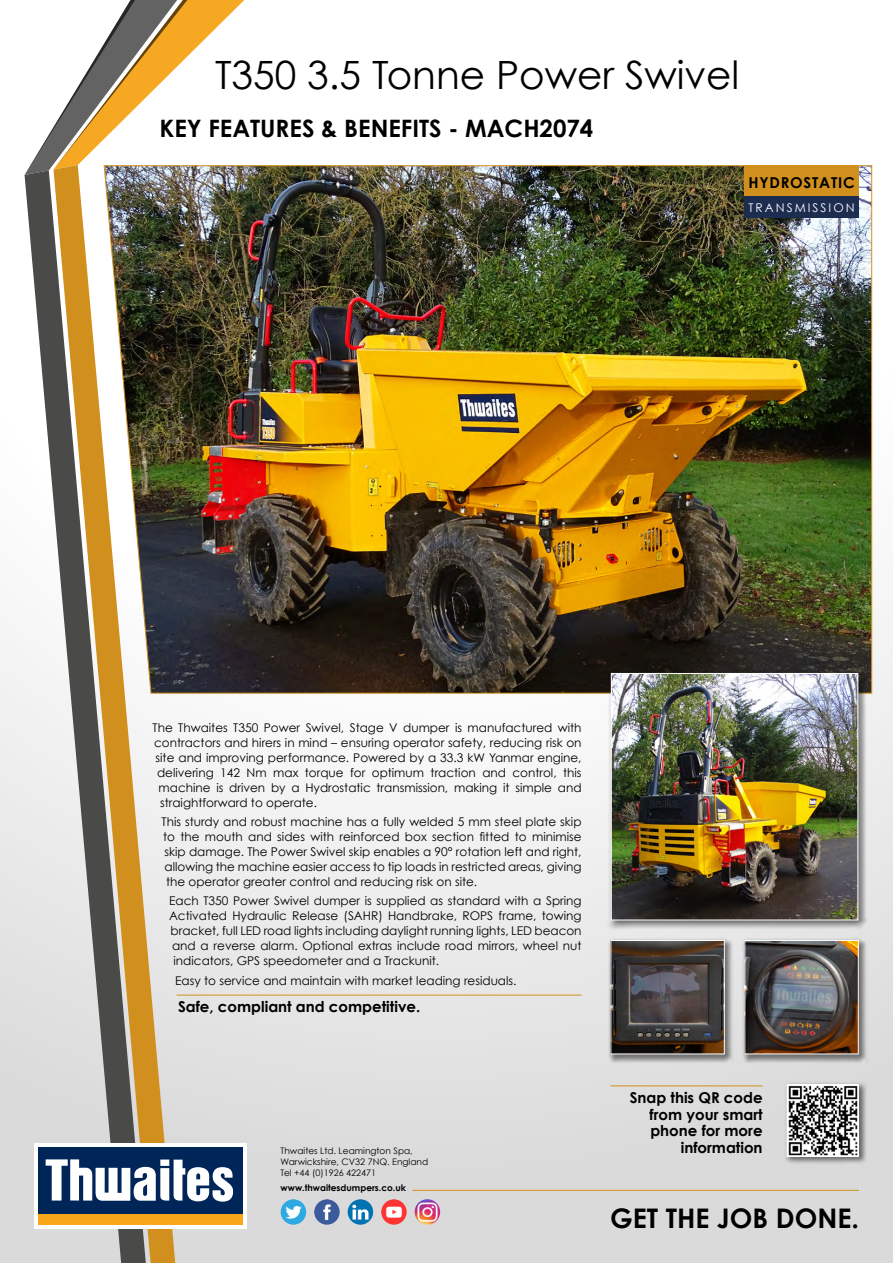
<style>
.page{position:relative;width:893px;height:1263px;background:#fff}
.page>*{position:absolute;margin:0;border:0;box-sizing:border-box;transform-origin:0 0}
.t1{font:39px "Century Gothic";color:#000}
.t2{font:700 27px "Century Gothic";color:#000}
.t3{font:700 24px "Century Gothic";color:#000}
.t4{font:700 15px/16.5px "Century Gothic";color:#000;text-align:right}
.t5{font:700 15px "Century Gothic";letter-spacing:.05em;color:#000}
.t6{font:12px/15px "Century Gothic";color:#000;text-align:justify}
.t7{font:12px "Century Gothic";letter-spacing:.17em;color:#fff}
.t8{font:9px/10.8px "Century Gothic";color:#000}
.t9{font:700 9px "Century Gothic";color:#000}
</style>
<div class="page">
<div style="left:0;top:0;width:893px;height:1263px;background:linear-gradient(to bottom,#fff,#ddd)"></div>
<svg style="left:146px;top:694px;width:29px;height:569px;fill:#e8e8e8"></svg>
<svg style="left:25px;top:175px;width:121px;height:1088px"></svg>
<svg style="left:25px;top:0;width:219px;height:175px"></svg>
<div style="left:34px;top:1143px;width:213px;height:86px;background:#fff"></div>
<div style="left:38px;top:1214px;width:204px;height:11px;background:#faa61a"></div>
<div style="left:38px;top:1148px;width:204px;height:66px;background:#002659"></div>
<svg style="left:46px;top:1159px;width:187px;height:43px"></svg>
<img style="left:281px;top:1199px;width:25px;height:26px;border-radius:13px">
<img style="left:314px;top:1199px;width:26px;height:26px;border-radius:13px">
<img style="left:348px;top:1199px;width:25px;height:26px;border-radius:13px">
<img style="left:381px;top:1199px;width:26px;height:26px;border-radius:13px">
<img style="left:415px;top:1199px;width:25px;height:26px;border-radius:13px">
<img style="left:103px;top:165px;width:769px;height:529px">
<div style="left:741px;top:937px;width:127px;height:126px;background:#000;opacity:.5"></div>
<img style="left:746px;top:942px;width:111px;height:110px">
<div style="left:744px;top:940px;width:115px;height:114px;border:1px solid #fff"></div>
<div style="left:607px;top:937px;width:127px;height:126px;background:#000;opacity:.5"></div>
<img style="left:612px;top:942px;width:111px;height:110px">
<div style="left:610px;top:940px;width:115px;height:114px;border:1px solid #fff"></div>
<div style="left:784px;top:1081px;width:83px;height:84px;background:#000;opacity:.5"></div>
<img style="left:789px;top:1086px;width:68px;height:69px">
<div style="left:787px;top:1084px;width:72px;height:73px;border:1px solid #fff"></div>
<hr style="left:412px;top:1190px;width:447px;height:1px;background:#d1901e">
<div style="left:608px;top:670px;width:259px;height:259px;background:#000;opacity:.5"></div>
<img style="left:613px;top:675px;width:243px;height:243px">
<div style="left:611px;top:673px;width:247px;height:247px;border:1px solid #fff"></div>
<hr style="left:610px;top:1085px;width:153px;height:1px;background:#d1901e">
<hr style="left:177px;top:995px;width:405px;height:1px;background:#d1901e">
<div style="left:744px;top:165px;width:115px;height:31px;background:#d1901e"></div>
<div style="left:744px;top:196px;width:115px;height:22px;background:#1d2d50"></div>
<h1 class="t1" style="left:215px;top:51px;width:526px">T350 3.5 Tonne Power Swivel</h1>
<h3 class="t3" style="left:159px;top:113px;width:435px">KEY FEATURES &amp; BENEFITS - MACH2074</h3>
<p class="t5" style="left:748px;top:173px;width:108px">HYDROSTATIC</p>
<p class="t7" style="left:748px;top:200px;width:108px">TRANSMISSION</p>
<p class="t6" style="left:153px;top:720px;width:430px">The Thwaites T350 Power Swivel, Stage V dumper is manufactured with</p>
<p class="t6" style="left:154px;top:735px;width:429px">contractors and hirers in mind – ensuring operator safety, reducing risk on</p>
<p class="t6" style="left:156px;top:750px;width:428px">site and improving performance. Powered by a 33.3 kW Yanmar engine,</p>
<p class="t6" style="left:157px;top:765px;width:426px">delivering 142 Nm max torque for optimum traction and control, this</p>
<p class="t6" style="left:159px;top:780px;width:424px">machine is driven by a Hydrostatic transmission, making it simple and</p>
<p class="t6" style="left:160px;top:795px;width:158px">straightforward to operate.</p>
<p class="t6" style="left:162px;top:814px;width:422px">This sturdy and robust machine has a fully welded 5 mm steel plate skip to the mouth and sides with reinforced box section fitted to minimise skip damage. The Power Swivel skip enables a 90° rotation left and right, allowing the machine easier access to tip loads in restricted areas, giving the operator greater control and reducing risk on site.</p>
<p class="t6" style="left:169px;top:893px;width:414px">Each T350 Power Swivel dumper is supplied as standard with a Spring</p>
<p class="t6" style="left:169px;top:908px;width:414px">Activated Hydraulic Release (SAHR) Handbrake, ROPS frame, towing</p>
<p class="t6" style="left:171px;top:923px;width:413px">bracket, full LED road lights including daylight running lights, LED beacon</p>
<p class="t6" style="left:172px;top:938px;width:411px">and a reverse alarm. Optional extras include road mirrors, wheel nut</p>
<p class="t6" style="left:174px;top:953px;width:267px">indicators, GPS speedometer and a Trackunit.</p>
<p class="t6" style="left:175px;top:973px;width:343px">Easy to service and maintain with market leading residuals.</p>
<p class="t4" style="left:178px;top:998px;width:244px">Safe, compliant and competitive.</p>
<p class="t8" style="left:281px;top:1145px;width:149px">Thwaites Ltd. Leamington Spa,<br>Warwickshire, CV32 7NQ. England<br>Tel +44 (0)1926 422471</p>
<p class="t9" style="left:281px;top:1182px;width:127px">www.thwaitesdumpers.co.uk</p>
<p class="t4" style="left:630px;top:1089px;width:134px">Snap this QR code from your smart phone for more information</p>
<h2 class="t2" style="left:610px;top:1201px;width:250px">GET THE JOB DONE.</h2>
</div>
